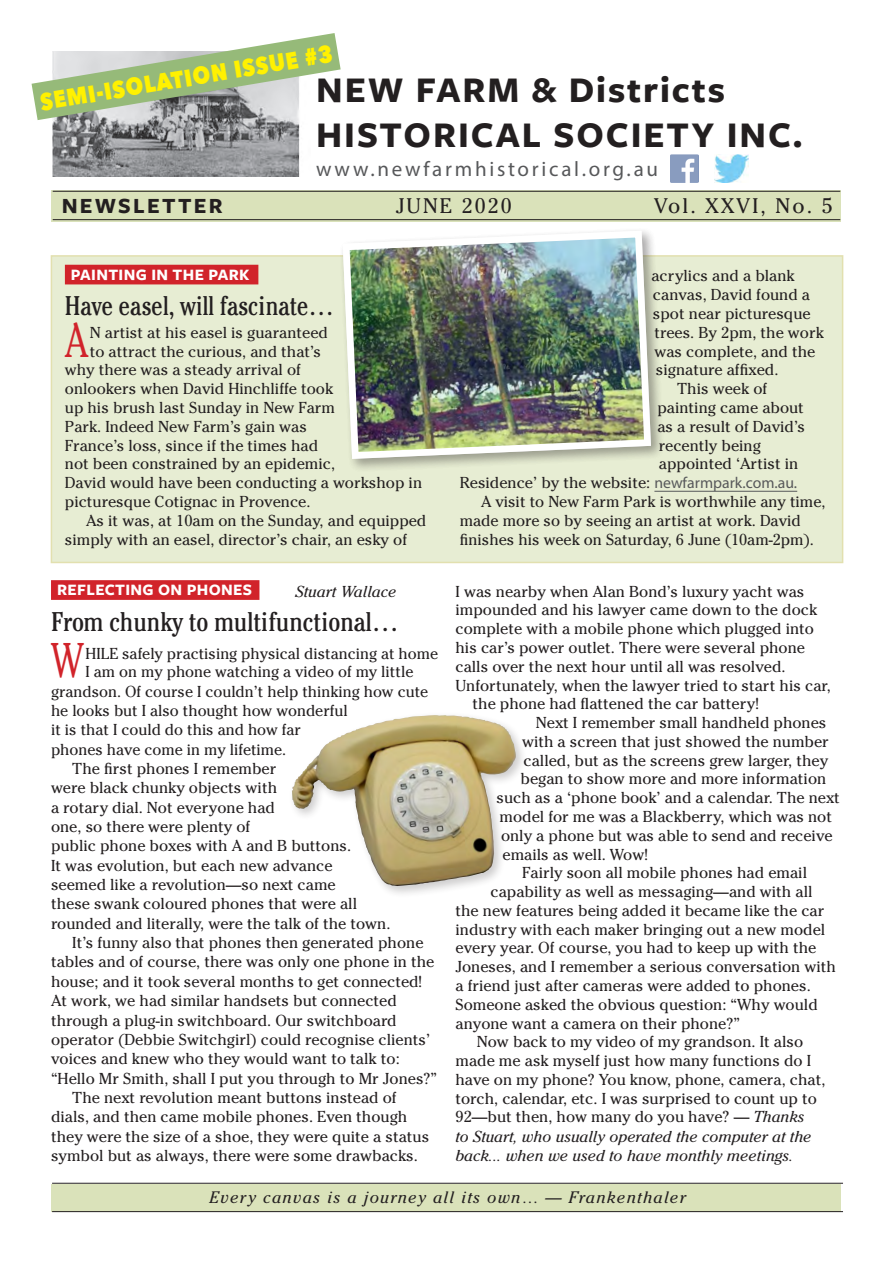
<style>
.page{position:relative;width:893px;height:1263px;background:#fff}
.page>*{position:absolute;margin:0;border:0;box-sizing:border-box;transform-origin:0 0}
.Newsletter-text-intr{font:300 condensed 48.6px "Cheltenham";color:#d1232a}
.t1{font:700 37.5px/45px "Freight Sans Pro";letter-spacing:.05em;color:#231f20}
.Headline{font:condensed 27px "Cheltenham";color:#231f20}
.Headline-2{font:condensed 27px "Cheltenham";color:#231f20;scale:.95 1}
.Paragraph_Style_1{font:800 24px "Avenir Next";color:#fff101;scale:.86 1}
.t2{font:700 22.5px "Freight Sans Pro";letter-spacing:.1em;color:#231f20}
.t3{font:21px "Myriad Pro";letter-spacing:.13em;color:#57585a}
.t4{font:21px "Cheltenham";letter-spacing:.1em;color:#231f20}
.Quotation-Bottom_Lin{font:italic 16.5px "Cheltenham";letter-spacing:.075em;color:#231f20}
.Article-REV_AUTHOR{font:700 16.5px "Freight Sans Pro";letter-spacing:.02em;color:#fff}
.Newsletter-text{font:15.75px/19.4px "Cheltenham";color:#231f20}
.Newsletter-text-intr-2{font:15.75px "Cheltenham";color:#231f20}
.Article-REV_AUTHOR-2{font:italic 15.75px "Cheltenham";color:#231f20}
.s1{font-family:"Myriad Pro";color:#57585a}
.s2{font-style:italic}
</style>
<div class="page">
<div style="left:51px;top:190px;width:789px;height:31px;background:#dae2ba"></div>
<img style="left:52px;top:120px;width:248px;height:56px">
<hr style="left:53px;top:191px;width:787px;height:1px;background:#231f20">
<hr style="left:53px;top:219px;width:787px;height:1px;background:#231f20">
<div style="left:51px;top:1184px;width:789px;height:28px;background:#dae2ba"></div>
<img style="left:714px;top:155px;width:34px;height:28px">
<img style="left:671px;top:155px;width:27px;height:28px">
<hr style="left:52px;top:1183px;width:791px;height:1px;background:#231f20">
<hr style="left:52px;top:1211px;width:791px;height:1px;background:#231f20">
<svg style="left:32px;top:33px;width:309px;height:87px"></svg>
<div style="left:51px;top:256px;width:792px;height:306px;background:#e7edd3"></div>
<div style="left:65px;top:265px;width:193px;height:19px;background:#d1232a"></div>
<hr style="left:654px;top:491px;width:143px;height:1px;background:#57585a">
<div style="left:51px;top:255px;width:792px;height:308px;border:2px solid #e2e0af"></div>
<div style="left:51px;top:580px;width:208px;height:20px;background:#d1232a"></div>
<div style="left:288px;top:711px;width:240px;height:187px;background:#231f20;opacity:.22"></div>
<img style="left:292px;top:716px;width:132px;height:93px">
<div style="left:339px;top:227px;width:325px;height:245px;background:#231f20;opacity:.22"></div>
<img style="left:339px;top:227px;width:315px;height:235px">
<p class="Paragraph_Style_1" style="left:38px;top:89px;width:346px;rotate:-10deg">SEMI-ISOLATION ISSUE #3</p>
<h2 class="t1" style="left:316px;top:66px;width:488px">NEW FARM &amp; Districts<br>HISTORICAL SOCIETY INC.</h2>
<h3 class="t3" style="left:316px;top:156px;width:343px">www.newfarmhistorical.org.au</h3>
<h3 class="t2" style="left:62px;top:190px;width:162px">NEWSLETTER</h3>
<h3 class="t4" style="left:396px;top:193px;width:117px">JUNE 2020</h3>
<h3 class="t4" style="left:654px;top:193px;width:180px">Vol. XXVI, No. 5</h3>
<p class="Article-REV_AUTHOR" style="left:71px;top:263px;width:180px">PAINTING IN THE PARK</p>
<p class="Headline-2" style="left:65px;top:289px;width:285px">Have easel, will fascinate…</p>
<p class="Newsletter-text-intr" style="left:66px;top:311px;width:23px">A</p>
<p class="Newsletter-text-intr-2" style="left:90px;top:323px;width:240px">N artist at his easel is guaranteed</p>
<p class="Newsletter-text-intr-2" style="left:90px;top:342px;width:233px">to attract the curious, and that’s</p>
<p class="Newsletter-text-intr-2" style="left:65px;top:361px;width:238px">why there was a steady arrival of</p>
<p class="Newsletter-text-intr-2" style="left:65px;top:379px;width:270px">onlookers when David Hinchliffe took</p>
<p class="Newsletter-text-intr-2" style="left:65px;top:398px;width:272px">up his brush last Sunday in New Farm</p>
<p class="Newsletter-text-intr-2" style="left:65px;top:417px;width:244px">Park. Indeed New Farm’s gain was</p>
<p class="Newsletter-text-intr-2" style="left:65px;top:436px;width:255px">France’s loss, since if the times had</p>
<p class="Newsletter-text-intr-2" style="left:65px;top:455px;width:272px">not been constrained by an epidemic,</p>
<p class="Newsletter-text-intr-2" style="left:65px;top:474px;width:359px">David would have been conducting a workshop in</p>
<p class="Newsletter-text-intr-2" style="left:65px;top:492px;width:247px">picturesque Cotignac in Provence.</p>
<p class="Newsletter-text" style="left:65px;top:511px;width:363px;line-height:18.8px;text-indent:21px">As it was, at 10am on the Sunday, and equipped simply with an easel, director’s chair, an esky of</p>
<p class="Article-REV_AUTHOR" style="left:57px;top:578px;width:197px">REFLECTING ON PHONES</p>
<p class="Article-REV_AUTHOR-2" style="left:296px;top:583px;width:102px">Stuart Wallace</p>
<p class="Headline" style="left:51px;top:605px;width:349px">From chunky to multifunctional…</p>
<p class="Newsletter-text-intr" style="left:51px;top:632px;width:33px">W</p>
<p class="Newsletter-text-intr-2" style="left:86px;top:644px;width:354px">HILE safely practising physical distancing at home</p>
<p class="Newsletter-text-intr-2" style="left:86px;top:663px;width:329px">I am on my phone watching a video of my little</p>
<p class="Newsletter-text-intr-2" style="left:51px;top:682px;width:379px">grandson. Of course I couldn’t help thinking how cute</p>
<p class="Newsletter-text-intr-2" style="left:51px;top:701px;width:298px">he looks but I also thought how wonderful</p>
<p class="Newsletter-text-intr-2" style="left:51px;top:721px;width:252px">it is that I could do this and how far</p>
<p class="Newsletter-text-intr-2" style="left:51px;top:740px;width:237px">phones have come in my lifetime.</p>
<p class="Newsletter-text" style="left:51px;top:759px;width:341px;text-indent:21px">The first phones I remember<br>were black chunky objects with<br>a rotary dial. Not everyone had<br>one, so there were plenty of<br>public phone boxes with A and B buttons.<br>It was evolution, but each new advance seemed like a revolution—so next came<br>these swank coloured phones that were all rounded and literally, were the talk of the town.</p>
<p class="Newsletter-text" style="left:51px;top:933px;width:388px;text-indent:21px">It’s funny also that phones then generated phone tables and of course, there was only one phone in the house; and it took several months to get connected!<br>At work, we had similar handsets but connected through a plug-in switchboard. Our switchboard operator (Debbie Switchgirl) could recognise clients’ voices and knew who they would want to talk to: “Hello Mr Smith, shall I put you through to Mr Jones?”</p>
<p class="Newsletter-text" style="left:51px;top:1088px;width:380px;text-indent:21px">The next revolution meant buttons instead of dials, and then came mobile phones. Even though they were the size of a shoe, they were quite a status symbol but as always, there were some drawbacks.</p>
<p class="Newsletter-text" style="left:651px;top:266px;width:174px;line-height:18.8px">acrylics and a blank canvas, David found a spot near picturesque trees. By 2pm, the work was complete, and the signature affixed.</p>
<p class="Newsletter-text" style="left:677px;top:379px;width:92px">This week of</p>
<p class="Newsletter-text" style="left:657px;top:398px;width:148px">painting came about</p>
<p class="Newsletter-text" style="left:657px;top:417px;width:149px">as a result of David’s</p>
<p class="Newsletter-text" style="left:659px;top:436px;width:103px">recently being</p>
<p class="Newsletter-text" style="left:659px;top:454px;width:141px">appointed ‘Artist in</p>
<p class="Newsletter-text" style="left:460px;top:473px;width:339px">Residence’ by the website: <span class="s1">newfarmpark.com.au.</span></p>
<p class="Newsletter-text" style="left:460px;top:492px;width:367px;line-height:18.8px;text-indent:21px">A visit to New Farm Park is worthwhile any time, made more so by seeing an artist at work. David finishes his week on Saturday, 6 June (10am-2pm).</p>
<p class="Newsletter-text" style="left:455px;top:582px;width:350px">I was nearby when Alan Bond’s luxury yacht was</p>
<p class="Newsletter-text" style="left:455px;top:600px;width:363px">impounded and his lawyer came down to the dock</p>
<p class="Newsletter-text" style="left:455px;top:619px;width:360px">complete with a mobile phone which plugged into</p>
<p class="Newsletter-text" style="left:455px;top:638px;width:351px">his car’s power outlet. There were several phone</p>
<p class="Newsletter-text" style="left:455px;top:657px;width:332px">calls over the next hour until all was resolved.</p>
<p class="Newsletter-text" style="left:455px;top:675px;width:377px">Unfortunately, when the lawyer tried to start his car,</p>
<p class="Newsletter-text" style="left:473px;top:694px;width:288px">the phone had flattened the car battery!</p>
<p class="Newsletter-text" style="left:536px;top:713px;width:292px">Next I remember small handheld phones</p>
<p class="Newsletter-text" style="left:522px;top:732px;width:308px">with a screen that just showed the number</p>
<p class="Newsletter-text" style="left:524px;top:750px;width:306px">called, but as the screens grew larger, they</p>
<p class="Newsletter-text" style="left:521px;top:769px;width:307px">began to show more and more information</p>
<p class="Newsletter-text" style="left:497px;top:788px;width:345px">such as a ‘phone book’ and a calendar. The next</p>
<p class="Newsletter-text" style="left:500px;top:807px;width:334px">model for me was a Blackberry, which was not</p>
<p class="Newsletter-text" style="left:501px;top:826px;width:333px">only a phone but was able to send and receive</p>
<p class="Newsletter-text" style="left:502px;top:844px;width:147px">emails as well. Wow!</p>
<p class="Newsletter-text" style="left:522px;top:863px;width:286px">Fairly soon all mobile phones had email</p>
<p class="Newsletter-text" style="left:490px;top:882px;width:323px">capability as well as messaging—and with all</p>
<p class="Newsletter-text" style="left:455px;top:901px;width:370px">the new features being added it became like the car</p>
<p class="Newsletter-text" style="left:455px;top:919px;width:371px">industry with each maker bringing out a new model</p>
<p class="Newsletter-text" style="left:455px;top:938px;width:362px">every year. Of course, you had to keep up with the</p>
<p class="Newsletter-text" style="left:455px;top:957px;width:382px">Joneses, and I remember a serious conversation with</p>
<p class="Newsletter-text" style="left:455px;top:976px;width:357px">a friend just after cameras were added to phones.</p>
<p class="Newsletter-text" style="left:455px;top:995px;width:364px">Someone asked the obvious question: “Why would</p>
<p class="Newsletter-text" style="left:455px;top:1013px;width:286px">anyone want a camera on their phone?”</p>
<p class="Newsletter-text" style="left:455px;top:1032px;width:371px;line-height:18.9px;text-indent:21px">Now back to my video of my grandson. It also made me ask myself just how many functions do I have on my phone? You know, phone, camera, chat, torch, calendar, etc. I was surprised to count up to 92—but then, how many do you have? — <span class="s2">Thanks<br>to Stuart, who usually operated the computer at the back... when we used to have monthly meetings.</span></p>
<p class="Quotation-Bottom_Lin" style="left:209px;top:1188px;width:478px">Every canvas is a journey all its own… — Frankenthaler</p>
</div>
